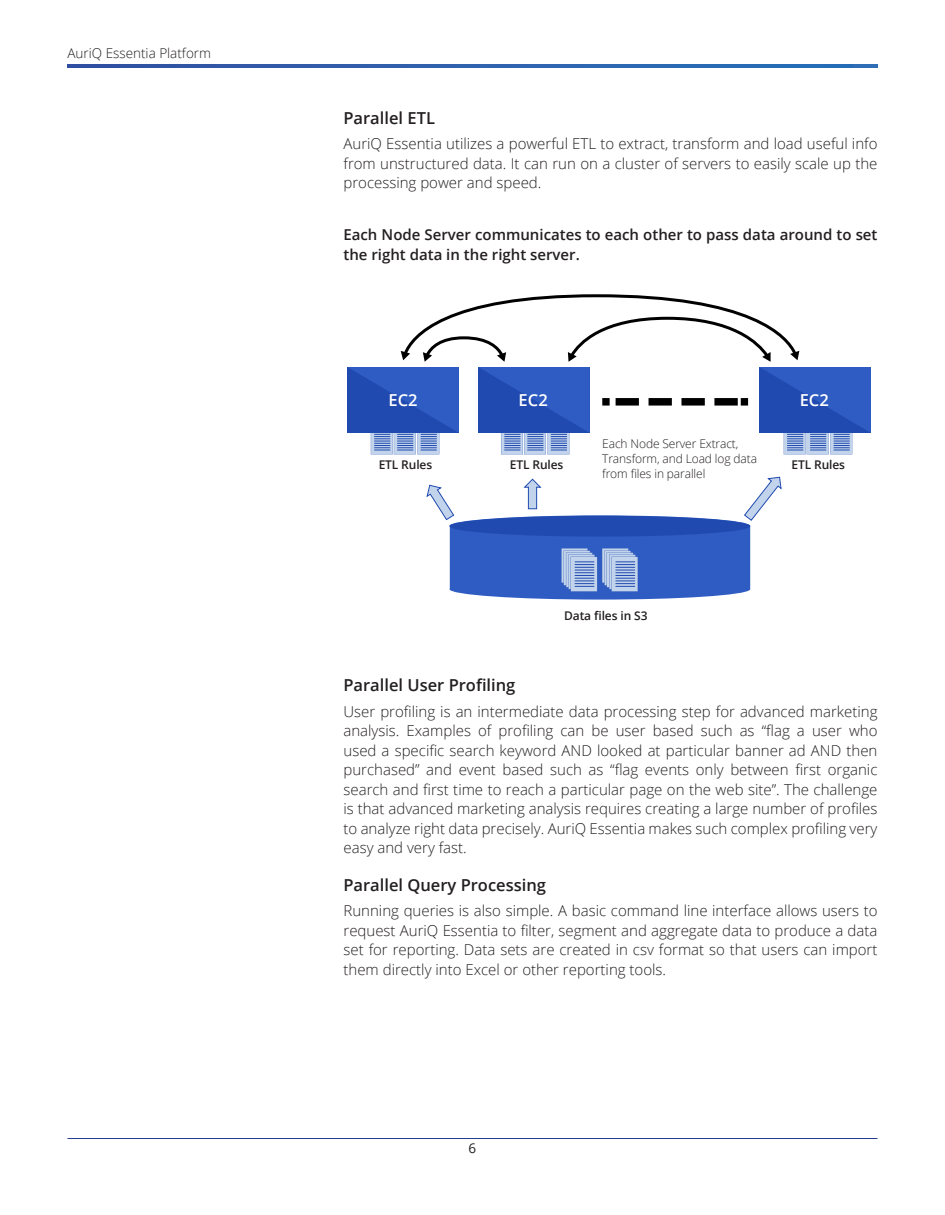
<style>
.page{position:relative;width:945px;height:1215px;background:#fff}
.page>*{position:absolute;margin:0;border:0;box-sizing:border-box;transform-origin:0 0}
.subhead{font:600 16.5px "Open Sans";color:#231f20}
.body{font:600 16.5px "Open Sans";color:#fff}
.body-2{font:300 15px/19.5px "Open Sans";color:#231f20;text-align:justify}
.subhead-2{font:600 15px/19.5px "Open Sans";color:#231f20}
.t1{font:300 13.5px "Open Sans";color:#231f20}
.t2{font:13.5px "Open Sans";color:#231f20}
.t3{font:300 12px/15px "Open Sans";letter-spacing:-.01em;color:#231f20}
.body-3{font:600 12px "Open Sans";letter-spacing:-.01em;color:#231f20}
</style>
<div class="page">
<svg style="left:68px;top:64px;width:810px;height:4px;background:#2d60ad"></svg>
<hr style="left:68px;top:1138px;width:810px;height:1px;background:#253f8e">
<svg style="left:427px;top:477px;width:355px;height:123px"></svg>
<svg style="left:347px;top:294px;width:524px;height:160px"></svg>
<div style="left:741px;top:398px;width:7px;height:8px;background:#000"></div>
<p class="t1" style="left:68px;top:44px;width:145px">AuriQ Essentia Platform</p>
<p class="subhead" style="left:344px;top:106px;width:93px">Parallel ETL</p>
<p class="body-2" style="left:344px;top:134px;width:536px">AuriQ Essentia utilizes a powerful ETL to extract, transform and load useful info from unstructured data. It can run on a cluster of servers to easily scale up the processing power and speed.</p>
<p class="subhead-2" style="left:344px;top:225px;width:536px">Each Node Server communicates to each other to pass data around to set the right data in the right server.</p>
<p class="body" style="left:388px;top:389px;width:31px">EC2</p>
<p class="body" style="left:519px;top:389px;width:31px">EC2</p>
<p class="body" style="left:800px;top:389px;width:31px">EC2</p>
<p class="t3" style="left:602px;top:436px;width:156px">Each Node Server Extract,<br>Transform, and Load log data from files in parallel</p>
<p class="body-3" style="left:379px;top:456px;width:55px">ETL Rules</p>
<p class="body-3" style="left:510px;top:456px;width:55px">ETL Rules</p>
<p class="body-3" style="left:792px;top:456px;width:55px">ETL Rules</p>
<p class="body-3" style="left:564px;top:608px;width:85px">Data files in S3</p>
<p class="subhead" style="left:344px;top:674px;width:173px">Parallel User Profiling</p>
<p class="body-2" style="left:344px;top:701px;width:536px">User profiling is an intermediate data processing step for advanced marketing analysis. Examples of profiling can be user based such as “flag a user who used a specific search keyword AND looked at particular banner ad AND then purchased” and event based such as “flag events only between first organic search and first time to reach a particular page on the web site”. The challenge is that advanced marketing analysis requires creating a large number of profiles to analyze right data precisely. AuriQ Essentia makes such complex profiling very easy and very fast.</p>
<p class="subhead" style="left:344px;top:874px;width:204px">Parallel Query Processing</p>
<p class="body-2" style="left:344px;top:901px;width:536px">Running queries is also simple. A basic command line interface allows users to request AuriQ Essentia to filter, segment and aggregate data to produce a data set for reporting. Data sets are created in csv format so that users can import them directly into Excel or other reporting tools.</p>
<p class="t2" style="left:468px;top:1139px;width:9px">6</p>
</div>
